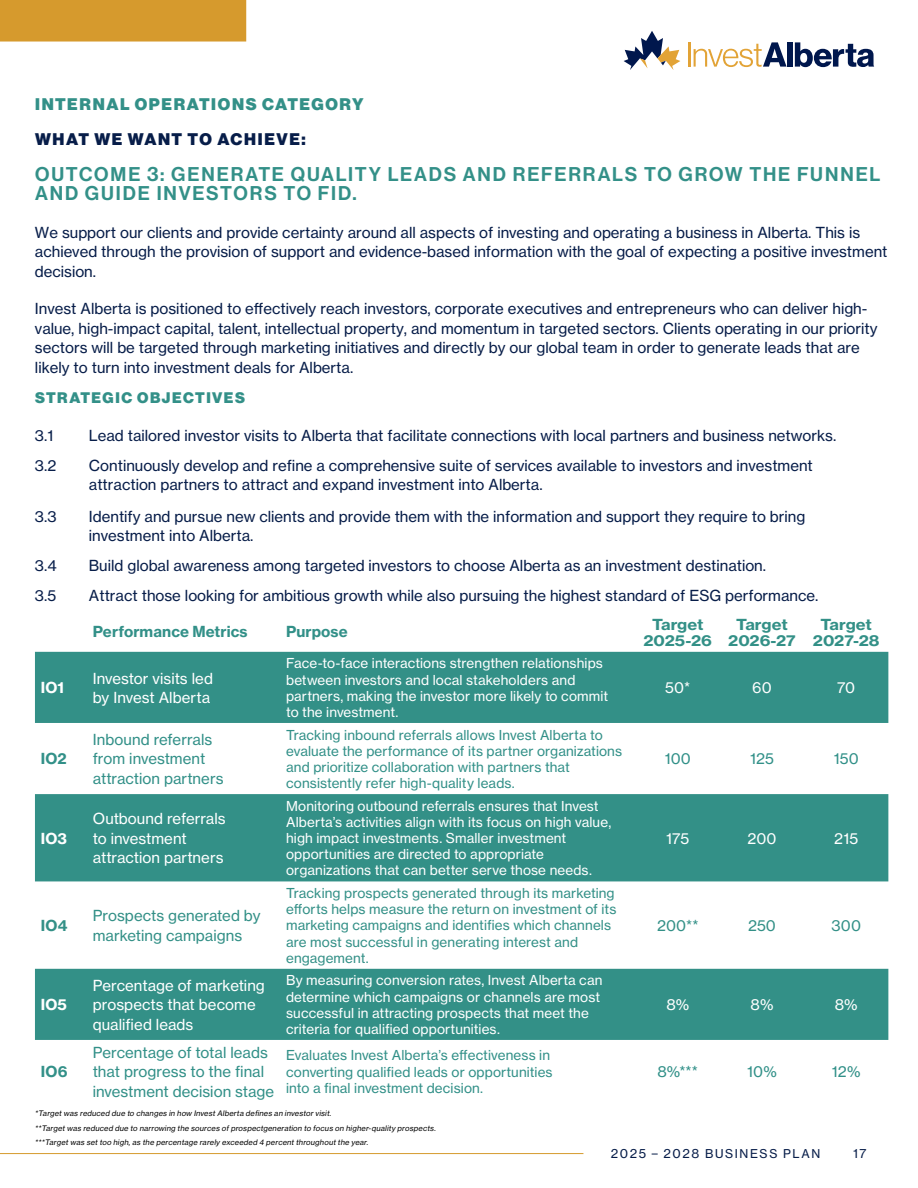
<style>
.page{position:relative;width:918px;height:1188px;background:#fff}
.page>*{position:absolute;margin:0;border:0;box-sizing:border-box;transform-origin:0 0}
.t1{font:19.5px/19.5px "N Haas Grotesk DS Pro 65 Md";letter-spacing:.095em;color:#339088}
.t2{font:16.5px "N Haas Grotesk DS Pro 95 Blk";letter-spacing:.095em;color:#339088}
.t3{font:16.5px "N Haas Grotesk DS Pro 95 Blk";letter-spacing:.095em;color:#071d49}
.t4{font:15px/19.5px "N Haas Grotesk TX Pro 55 Rg";color:#071d49}
.t5{font:15px/19.5px "N Haas Grotesk TX Pro 55 Rg";letter-spacing:.005em;color:#fff}
.t6{font:15px/19.5px "N Haas Grotesk TX Pro 55 Rg";letter-spacing:.005em;color:#329088}
.t7{font:15px/19.5px "N Haas Grotesk TX Pro 55 Rg";letter-spacing:.005em;color:#339087}
.t8{font:15px/15.9px "N Haas Grotesk TX Pro 75 Bd";color:#339087;text-align:center;scale:1.1 1}
.t9{font:15px "N Haas Grotesk TX Pro 75 Bd";letter-spacing:.01em;color:#329088}
.t10{font:15px "N Haas Grotesk TX Pro 55 Rg";color:#319088}
.t11{font:15px "N Haas Grotesk DS Pro 95 Blk";letter-spacing:.095em;color:#339088}
.t12{font:15px "N Haas Grotesk TX Pro 75 Bd";letter-spacing:.005em;color:#fff}
.t13{font:15px "N Haas Grotesk TX Pro 75 Bd";color:#339087}
.t14{font:13.5px/16.2px "N Haas Grotesk TX Pro 55 Rg";letter-spacing:.01em;color:#fff}
.t15{font:13.5px/16.2px "N Haas Grotesk TX Pro 55 Rg";letter-spacing:.01em;color:#329088}
.t16{font:13.5px/16.2px "N Haas Grotesk TX Pro 55 Rg";letter-spacing:.01em;color:#339087}
.t17{font:12px "N Haas Grotesk TX Pro 55 Rg";letter-spacing:.13em;color:#071d49}
.t18{font:italic 7.5px/14.5px "N Haas Grotesk TX Pro 55 Rg";color:#000}
</style>
<div class="page">
<div style="left:0;top:0;width:246px;height:42px;background:#d69a2d"></div>
<hr style="left:0;top:1153px;width:583px;height:1px;background:#d69a2d">
<hr style="left:688px;top:42px;width:3px;height:25px;background:#e2a336">
<svg style="left:694px;top:42px;width:93px;height:25px"></svg>
<div style="left:787px;top:42px;width:6px;height:25px;background:#00174d"></div>
<svg style="left:795px;top:42px;width:79px;height:25px"></svg>
<svg style="left:624px;top:31px;width:56px;height:39px"></svg>
<svg style="left:35px;top:652px;width:853px;height:388px;fill:#339087"></svg>
<p class="t2" style="left:35px;top:94px;width:330px">INTERNAL OPERATIONS CATEGORY</p>
<p class="t3" style="left:35px;top:130px;width:272px">WHAT WE WANT TO ACHIEVE:</p>
<h1 class="t1" style="left:35px;top:164px;width:847px">OUTCOME 3: GENERATE QUALITY LEADS AND REFERRALS TO GROW THE FUNNEL<br>AND GUIDE INVESTORS TO FID.</h1>
<p class="t4" style="left:35px;top:222px;width:854px">We support our clients and provide certainty around all aspects of investing and operating a business in Alberta. This is achieved through the provision of support and evidence-based information with the goal of expecting a positive investment decision.</p>
<p class="t4" style="left:35px;top:299px;width:844px">Invest Alberta is positioned to effectively reach investors, corporate executives and entrepreneurs who can deliver high&shy;value, high-impact capital, talent, intellectual property, and momentum in targeted sectors. Clients operating in our priority sectors will be targeted through marketing initiatives and directly by our global team in order to generate leads that are likely to turn into investment deals for Alberta.</p>
<p class="t11" style="left:35px;top:389px;width:211px">STRATEGIC OBJECTIVES</p>
<p class="t4" style="left:35px;top:426px;width:20px">3.1</p>
<p class="t4" style="left:89px;top:426px;width:749px">Lead tailored investor visits to Alberta that facilitate connections with local partners and business networks.</p>
<p class="t4" style="left:35px;top:456px;width:23px">3.2</p>
<p class="t4" style="left:89px;top:456px;width:725px">Continuously develop and refine a comprehensive suite of services available to investors and investment attraction partners to attract and expand investment into Alberta.</p>
<p class="t4" style="left:35px;top:507px;width:23px">3.3</p>
<p class="t4" style="left:89px;top:507px;width:718px">Identify and pursue new clients and provide them with the information and support they require to bring investment into Alberta.</p>
<p class="t4" style="left:35px;top:556px;width:23px">3.4</p>
<p class="t4" style="left:89px;top:556px;width:679px">Build global awareness among targeted investors to choose Alberta as an investment destination.</p>
<p class="t4" style="left:35px;top:586px;width:23px">3.5</p>
<p class="t4" style="left:89px;top:586px;width:731px">Attract those looking for ambitious growth while also pursuing the highest standard of ESG performance.</p>
<p class="t9" style="left:93px;top:622px;width:156px">Performance Metrics</p>
<p class="t9" style="left:286px;top:622px;width:63px">Purpose</p>
<p class="t8" style="left:644px;top:616px;width:64px">Target<br>2025-26</p>
<p class="t8" style="left:728px;top:616px;width:63px">Target<br>2026-27</p>
<p class="t8" style="left:813px;top:616px;width:62px">Target<br>2027-28</p>
<p class="t12" style="left:41px;top:678px;width:25px">IO1</p>
<p class="t5" style="left:93px;top:668px;width:122px">Investor visits led by Invest Alberta</p>
<p class="t14" style="left:286px;top:655px;width:324px">Face-to-face interactions strengthen relationships between investors and local stakeholders and partners, making the investor more likely to commit to the investment.</p>
<p class="t5" style="left:665px;top:678px;width:26px">50*</p>
<p class="t5" style="left:752px;top:678px;width:21px">60</p>
<p class="t5" style="left:837px;top:678px;width:20px">70</p>
<p class="t9" style="left:41px;top:749px;width:27px">IO2</p>
<p class="t12" style="left:41px;top:829px;width:28px">IO3</p>
<p class="t6" style="left:93px;top:730px;width:132px">Inbound referrals from investment attraction partners</p>
<p class="t15" style="left:286px;top:726px;width:338px">Tracking inbound referrals allows Invest Alberta to evaluate the performance of its partner organizations and prioritize collaboration with partners that consistently refer high-quality leads.</p>
<p class="t5" style="left:93px;top:809px;width:135px">Outbound referrals to investment attraction partners</p>
<p class="t14" style="left:286px;top:798px;width:327px">Monitoring outbound referrals ensures that Invest Alberta’s activities align with its focus on high value, high impact investments. Smaller investment opportunities are directed to appropriate organizations that can better serve those needs.</p>
<p class="t13" style="left:41px;top:916px;width:28px">IO4</p>
<p class="t7" style="left:93px;top:906px;width:169px">Prospects generated by marketing campaigns</p>
<p class="t16" style="left:286px;top:885px;width:332px">Tracking prospects generated through its marketing efforts helps measure the return on investment of its marketing campaigns and identifies which channels are most successful in generating interest and engagement.</p>
<p class="t12" style="left:41px;top:995px;width:28px">IO5</p>
<p class="t9" style="left:41px;top:1062px;width:28px">IO6</p>
<p class="t5" style="left:93px;top:975px;width:174px">Percentage of marketing prospects that become qualified leads</p>
<p class="t14" style="left:286px;top:972px;width:318px">By measuring conversion rates, Invest Alberta can determine which campaigns or channels are most successful in attracting prospects that meet the criteria for qualified opportunities.</p>
<p class="t6" style="left:93px;top:1042px;width:183px">Percentage of total leads that progress to the final investment decision stage</p>
<p class="t15" style="left:286px;top:1047px;width:268px">Evaluates Invest Alberta’s effectiveness in converting qualified leads or opportunities into a final investment decision.</p>
<p class="t18" style="left:35px;top:1106px;width:404px">*Targetwas reduced due to changes in how InvestAlberta defines an investorvisit.<br>**Targetwas reduced due to narrowing the sources ofprospectgeneration to focus on higher-quality prospects. ***Targetwas settoo high,as the percentage rarely exceeded 4 percentthroughoutthe year.</p>
<p class="t10" style="left:665px;top:750px;width:28px">100</p>
<p class="t10" style="left:750px;top:750px;width:25px">125</p>
<p class="t10" style="left:834px;top:750px;width:27px">150</p>
<p class="t5" style="left:666px;top:828px;width:24px">175</p>
<p class="t5" style="left:747px;top:828px;width:31px">200</p>
<p class="t5" style="left:834px;top:828px;width:26px">215</p>
<p class="t7" style="left:657px;top:916px;width:43px">200**</p>
<p class="t7" style="left:748px;top:916px;width:29px">250</p>
<p class="t7" style="left:832px;top:916px;width:31px">300</p>
<p class="t5" style="left:666px;top:995px;width:24px">8%</p>
<p class="t5" style="left:751px;top:995px;width:24px">8%</p>
<p class="t5" style="left:835px;top:995px;width:24px">8%</p>
<p class="t10" style="left:658px;top:1062px;width:42px">8%***</p>
<p class="t10" style="left:747px;top:1062px;width:31px">10%</p>
<p class="t10" style="left:832px;top:1062px;width:30px">12%</p>
<p class="t17" style="left:611px;top:1147px;width:211px">2025 – 2028 BUSINESS PLAN</p>
<p class="t17" style="left:853px;top:1147px;width:15px">17</p>
</div>
